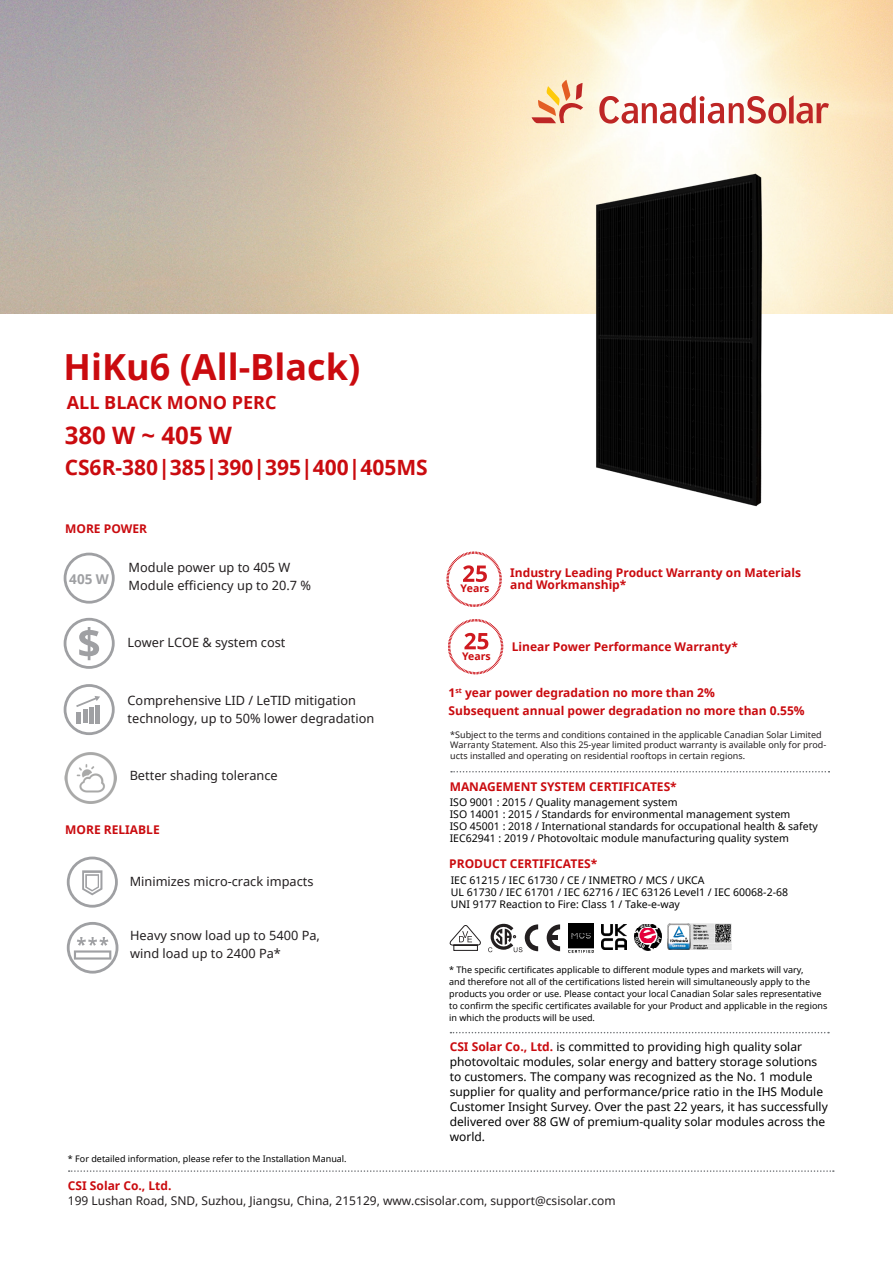
<style>
.page{position:relative;width:893px;height:1263px;background:#fff}
.page>*{position:absolute;margin:0;border:0;box-sizing:border-box;transform-origin:0 0}
.disclaimer{font:700 36px "Noto Sans";color:#ca0b0f}
.disclaimer-2{font:700 24px "Noto Sans";color:#ca0b0f}
.disclaimer-3{font:700 21px "Noto Sans";color:#ca0b0f}
.disclaimer-4{font:700 18px "Noto Sans";color:#ca0b0f}
.disclaimer-5{font:700 13.5px "Noto Sans";color:#9fa0a3}
.copy_no_baseline_gri{font:12.75px/18px "Noto Sans";color:#231f20}
.disclaimer-6{font:12px/15px "Noto Sans";color:#000}
.disclaimer-7{font:700 12px/12px "Noto Sans";color:#ca0b0f}
.disclaimer-8{font:12px/15px "Noto Sans";color:#231f20}
.subheading{font:700 12px "Noto Sans";color:#ca0b0f}
.disclaimer-9{font:10.5px/12px "Noto Sans";color:#000}
.subheading-2{font:700 10.5px "Noto Sans";color:#ca0b0f}
.disclaimer-10{font:9px/12px "Noto Sans";color:#000}
.t1{font:9px/10.4px "Noto Sans";color:#231f20}
.s1{font-weight:700;color:#ca0b0f}
</style>
<div class="page">
<img style="left:0;top:0;width:893px;height:314px">
<svg style="left:450px;top:1032px;width:379px;height:1px"></svg>
<svg style="left:64px;top:684px;width:51px;height:51px"></svg>
<svg style="left:64px;top:553px;width:51px;height:51px"></svg>
<svg style="left:67px;top:856px;width:51px;height:52px"></svg>
<svg style="left:64px;top:618px;width:51px;height:51px"></svg>
<img style="left:64px;top:752px;width:53px;height:52px">
<img style="left:593px;top:166px;width:175px;height:341px">
<svg style="left:546px;top:924px;width:14px;height:27px"></svg>
<svg style="left:449px;top:925px;width:32px;height:26px"></svg>
<svg style="left:488px;top:923px;width:50px;height:29px"></svg>
<img style="left:635px;top:924px;width:26px;height:25px">
<img style="left:668px;top:924px;width:63px;height:25px">
<img style="left:602px;top:924px;width:25px;height:25px">
<img style="left:569px;top:923px;width:24px;height:30px">
<svg style="left:451px;top:771px;width:379px;height:1px"></svg>
<svg style="left:67px;top:922px;width:51px;height:51px"></svg>
<svg style="left:69px;top:1170px;width:765px;height:2px"></svg>
<svg style="left:448px;top:619px;width:55px;height:55px"></svg>
<svg style="left:446px;top:552px;width:56px;height:55px"></svg>
<svg style="left:531px;top:80px;width:52px;height:43px;background:#f0bf99"></svg>
<svg style="left:599px;top:95px;width:230px;height:29px"></svg>
<p class="disclaimer" style="left:64px;top:341px;width:298px">HiKu6 (All-Black)</p>
<p class="disclaimer-4" style="left:67px;top:390px;width:211px">ALL BLACK MONO PERC</p>
<p class="disclaimer-2" style="left:65px;top:418px;width:169px">380 W ~ 405 W</p>
<p class="disclaimer-3" style="left:65px;top:452px;width:365px">CS6R-380|385|390|395|400|405MS</p>
<p class="disclaimer-7" style="left:65px;top:522px;width:83px">MORE POWER</p>
<p class="disclaimer-5" style="left:69px;top:570px;width:41px">405 W</p>
<p class="copy_no_baseline_gri" style="left:129px;top:558px;width:163px">Module power up to 405 W</p>
<p class="copy_no_baseline_gri" style="left:129px;top:576px;width:184px">Module efficiency up to 20.7 %</p>
<p class="copy_no_baseline_gri" style="left:128px;top:633px;width:159px">Lower LCOE &amp; system cost</p>
<p class="copy_no_baseline_gri" style="left:128px;top:691px;width:248px">Comprehensive LID / LeTID mitigation technology, up to 50% lower degradation</p>
<p class="copy_no_baseline_gri" style="left:130px;top:766px;width:150px">Better shading tolerance</p>
<p class="disclaimer-7" style="left:65px;top:824px;width:96px">MORE RELIABLE</p>
<p class="copy_no_baseline_gri" style="left:130px;top:872px;width:185px">Minimizes micro-crack impacts</p>
<p class="copy_no_baseline_gri" style="left:130px;top:926px;width:191px">Heavy snow load up to 5400 Pa,</p>
<p class="copy_no_baseline_gri" style="left:130px;top:944px;width:152px">wind load up to 2400 Pa*</p>
<p class="disclaimer-10" style="left:68px;top:1152px;width:280px">* For detailed information, please refer to the Installation Manual.</p>
<p class="subheading-2" style="left:460px;top:581px;width:30px">Years</p>
<p class="disclaimer-7" style="left:510px;top:567px;width:292px">Industry Leading Product Warranty on Materials and Workmanship*</p>
<p class="disclaimer-7" style="left:512px;top:640px;width:228px">Linear Power Performance Warranty*</p>
<p class="subheading" style="left:449px;top:684px;width:268px">1<sup>st</sup> year power degradation no more than 2%</p>
<p class="subheading" style="left:449px;top:702px;width:358px">Subsequent annual power degradation no more than 0.55%</p>
<p class="t1" style="left:450px;top:729px;width:377px">*Subject to the terms and conditions contained in the applicable Canadian Solar Limited<br>Warranty Statement. Also this 25-year limited product warranty is available only for prod&shy;ucts installed and operating on residential rooftops in certain regions.</p>
<p class="disclaimer-9" style="left:450px;top:795px;width:370px">ISO 9001 : 2015 / Quality management system<br>ISO 14001 : 2015 / Standards for environmental management system<br>ISO 45001 : 2018 / International standards for occupational health &amp; safety IEC62941 : 2019 / Photovoltaic module manufacturing quality system</p>
<p class="subheading-2" style="left:462px;top:648px;width:30px">Years</p>
<p class="disclaimer-7" style="left:450px;top:780px;width:229px">MANAGEMENT SYSTEM CERTIFICATES*</p>
<p class="disclaimer-7" style="left:449px;top:857px;width:150px">PRODUCT CERTIFICATES*</p>
<p class="disclaimer-9" style="left:451px;top:874px;width:339px">IEC 61215 / IEC 61730 / CE / INMETRO / MCS / UKCA<br>UL 61730 / IEC 61701 / IEC 62716 / IEC 63126 Level1 / IEC 60068-2-68<br>UNI 9177 Reaction to Fire: Class 1 / Take-e-way</p>
<p class="disclaimer-10" style="left:449px;top:963px;width:380px">* The specific certificates applicable to different module types and markets will vary,<br>and therefore not all of the certifications listed herein will simultaneously apply to the products you order or use. Please contact your local Canadian Solar sales representative to confirm the specific certificates available for your Product and applicable in the regions in which the products will be used.</p>
<p class="disclaimer-6" style="left:450px;top:1039px;width:380px"><span class="s1">CSI Solar Co., Ltd.</span> is committed to providing high quality solar photovoltaic modules, solar energy and battery storage solutions to customers. The company was recognized as the No. 1 module supplier for quality and performance/price ratio in the IHS Module Customer Insight Survey. Over the past 22 years, it has successfully delivered over 88 GW of premium-quality solar modules across the world.</p>
<p class="disclaimer-8" style="left:68px;top:1177px;width:549px"><span class="s1">CSI Solar Co., Ltd.<br></span>199 Lushan Road, SND, Suzhou, Jiangsu, China, 215129, www.csisolar.com, support@csisolar.com</p>
</div>
